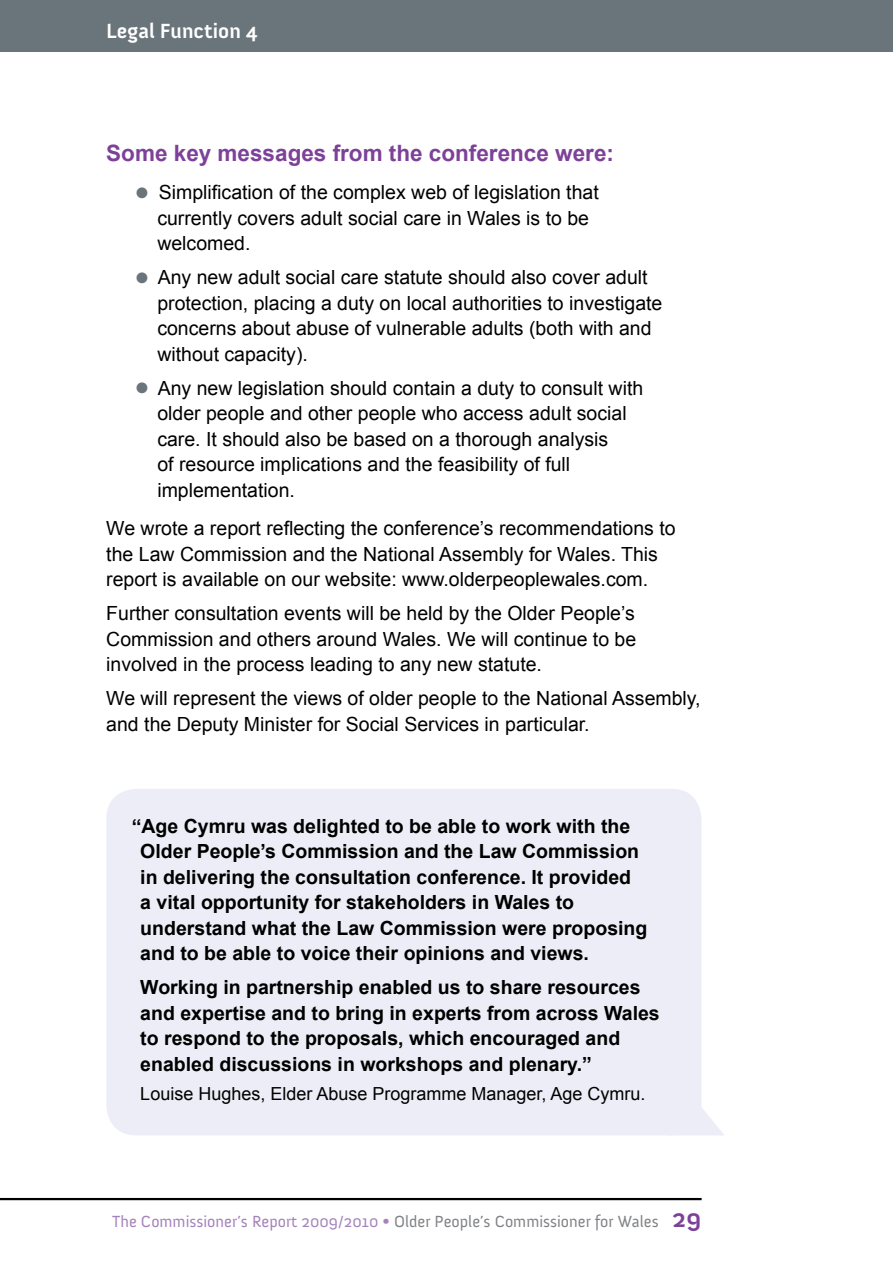
<style>
.page{position:relative;width:893px;height:1263px;background:#fff}
.page>*{position:absolute;margin:0;border:0;box-sizing:border-box;transform-origin:0 0}
.t1{font:700 22.5px "Arial";color:#7d4199}
.t2{font:700 21px "Anivers";color:#fff}
.t3{font:19.5px/25.5px "Arial";color:#000}
.t4{font:700 19.5px/25.5px "Arial";color:#000}
.t5{font:18px "Arial";color:#000}
.t6{font:16.5px "Anivers";color:#808285}
.s1{color:#6a747b}
.s2{color:#a482bb}
.s3{font-size:15px;color:#a482bb}
.s4{font-weight:700;font-size:25.5px;color:#7d4199}
</style>
<div class="page">
<div style="left:106px;top:789px;width:595px;height:346px;background:#ededf7;border-radius:30px"></div>
<div style="left:0;top:0;width:893px;height:51px;background:#6a747b"></div>
<hr style="left:0;top:1198px;width:702px;height:2px;background:#000">
<svg style="left:677px;top:1106px;width:47px;height:29px"></svg>
<p class="t2" style="left:106px;top:19px;width:153px">Legal Function 4</p>
<p class="t1" style="left:106px;top:138px;width:509px">Some key messages from the conference were:</p>
<p class="t3" style="left:157px;top:180px;width:443px;text-indent:-21px"><span class="s1">●</span> Simplification of the complex web of legislation that currently covers adult social care in Wales is to be welcomed.</p>
<p class="t3" style="left:157px;top:265px;width:507px;text-indent:-21px"><span class="s1">●</span> Any new adult social care statute should also cover adult protection, placing a duty on local authorities to investigate concerns about abuse of vulnerable adults (both with and without capacity).</p>
<p class="t3" style="left:157px;top:375px;width:487px;text-indent:-21px"><span class="s1">●</span> Any new legislation should contain a duty to consult with older people and other people who access adult social care. It should also be based on a thorough analysis<br>of resource implications and the feasibility of full implementation.</p>
<p class="t3" style="left:106px;top:516px;width:571px">We wrote a report reflecting the conference’s recommendations to the Law Commission and the National Assembly for Wales. This report is available on our website: www.olderpeoplewales.com.</p>
<p class="t3" style="left:106px;top:601px;width:531px;text-align:justify">Further consultation events will be held by the Older People’s Commission and others around Wales. We will continue to be involved in the process leading to any new statute.</p>
<p class="t3" style="left:106px;top:686px;width:596px">We will represent the views of older people to the National Assembly, and the Deputy Minister for Social Services in particular.</p>
<p class="t4" style="left:140px;top:814px;width:509px;text-indent:-9px">“Age Cymru was delighted to be able to work with the Older People’s Commission and the Law Commission in delivering the consultation conference. It provided<br>a vital opportunity for stakeholders in Wales to understand what the Law Commission were proposing and to be able to voice their opinions and views.</p>
<p class="t4" style="left:140px;top:975px;width:521px">Working in partnership enabled us to share resources and expertise and to bring in experts from across Wales to respond to the proposals, which encouraged and enabled discussions in workshops and plenary.”</p>
<p class="t5" style="left:140px;top:1082px;width:507px">Louise Hughes, Elder Abuse Programme Manager, Age Cymru.</p>
<p class="t6" style="left:112px;top:1212px;width:591px"><span class="s2">The Commissioner’s Report 2009/2010</span> <span class="s3">•</span> Older People’s Commissioner for Wales <span class="s4">29</span></p>
</div>
